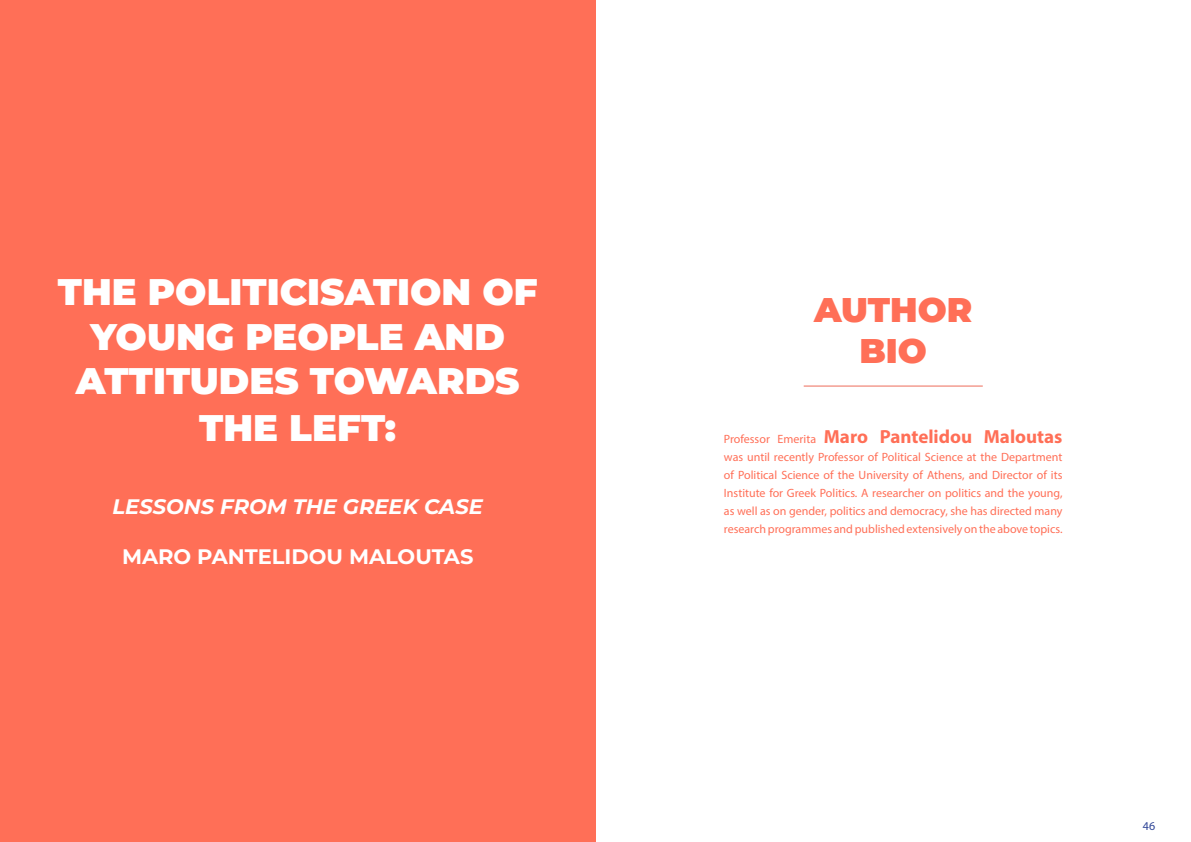
<style>
.page{position:relative;width:1191px;height:842px;background:#fff}
.page>*{position:absolute;margin:0;border:0;box-sizing:border-box;transform-origin:0 0}
.t1{font:900 37px/45.3px "Montserrat";color:#fff;text-align:center}
.t2{font:900 34.2px/41.1px "Montserrat";color:#ff6f57;text-align:center}
.t3{font:italic 700 21px "Montserrat";color:#fff}
.t4{font:700 21px "Montserrat";color:#fff}
.t5{font:700 19px "Myriad Pro";color:#ff6f57}
.t6{font:12px/18px "Myriad Pro";color:#ff6f57;text-align:justify}
.t7{font:12px "Myriad Pro";color:#304697}
.s1{font-weight:400;font-size:12px}
</style>
<div class="page">
<div style="left:0;top:0;width:595px;height:842px;background:#ff6f57"></div>
<hr style="left:803px;top:386px;width:179px;height:1px;background:#ed6c5a">
<h1 class="t1" style="left:58px;top:269px;width:481px">THE POLITICISATION OF<br>YOUNG PEOPLE AND<br>ATTITUDES TOWARDS<br>THE LEFT:</h1>
<h3 class="t3" style="left:113px;top:492px;width:372px">LESSONS FROM THE GREEK CASE</h3>
<h3 class="t4" style="left:122px;top:543px;width:353px">MARO PANTELIDOU MALOUTAS</h3>
<h2 class="t2" style="left:814px;top:289px;width:160px">AUTHOR<br>BIO</h2>
<h3 class="t5" style="left:724px;top:424px;width:340px"><span class="s1">Professor Emerita</span> Maro Pantelidou Maloutas</h3>
<p class="t6" style="left:724px;top:448px;width:340px">was until recently Professor of Political Science at the Department of Political Science of the University of Athens, and Director of its Institute for Greek Politics. A researcher on politics and the young, as well as on gender, politics and democracy, she has directed many research programmes and published extensively on the above topics.</p>
<p class="t7" style="left:1142px;top:818px;width:14px">46</p>
</div>
